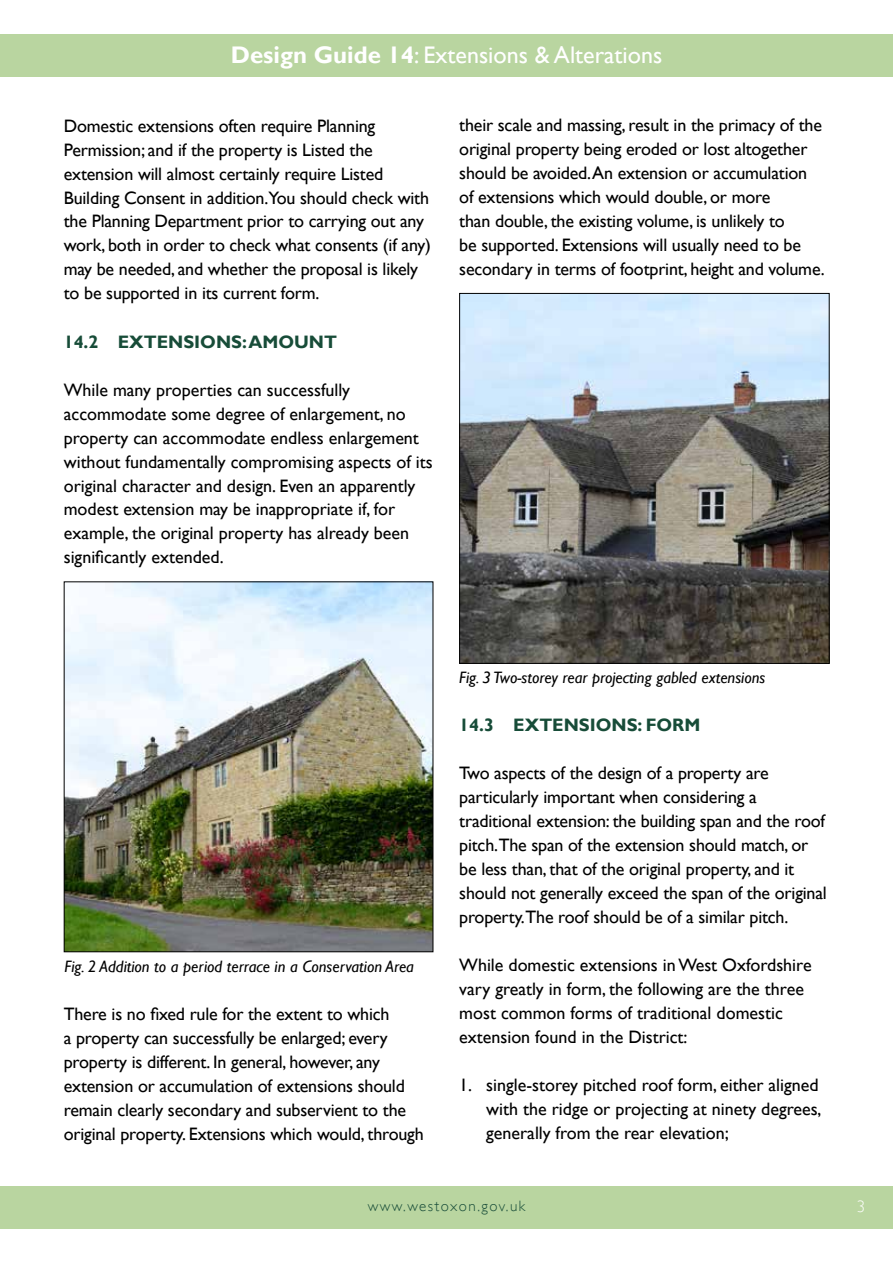
<style>
.page{position:relative;width:893px;height:1263px;background:#fff}
.page>*{position:absolute;margin:0;border:0;box-sizing:border-box;transform-origin:0 0}
.t1{font:24px "Gill Sans";color:#fff}
.t2{font:18px/24px "Gill Sans";letter-spacing:-.01em;color:#000}
.t3{font:700 18px "Gill Sans";color:#174c38}
.t4{font:italic 16.5px "Gill Sans";color:#000}
.t5{font:300 16.5px "Gill Sans";color:#fff}
.t6{font:300 15px "Gill Sans";letter-spacing:.1em;color:#174c38}
.s1{font-weight:700}
</style>
<div class="page">
<div style="left:0;top:1186px;width:893px;height:43px;background:#b9d5a0"></div>
<div style="left:0;top:34px;width:893px;height:43px;background:#b9d5a0"></div>
<img style="left:461px;top:295px;width:367px;height:367px">
<div style="left:459px;top:293px;width:371px;height:371px;border:1px solid #000"></div>
<img style="left:66px;top:583px;width:365px;height:367px">
<div style="left:64px;top:581px;width:369px;height:371px;border:1px solid #000"></div>
<h1 class="t1" style="left:231px;top:41px;width:433px"><span class="s1">Design Guide 14</span>: Extensions &amp; Alterations</h1>
<p class="t2" style="left:64px;top:114px;width:369px">Domestic extensions often require Planning Permission; and if the property is Listed the extension will almost certainly require Listed Building Consent in addition.You should check with the Planning Department prior to carrying out any work, both in order to check what consents (if any) may be needed, and whether the proposal is likely to be supported in its current form.</p>
<p class="t3" style="left:64px;top:331px;width:275px">14.2 EXTENSIONS: AMOUNT</p>
<p class="t2" style="left:64px;top:378px;width:370px">While many properties can successfully accommodate some degree of enlargement, no property can accommodate endless enlargement without fundamentally compromising aspects of its original character and design. Even an apparently modest extension may be inappropriate if, for example, the original property has already been significantly extended.</p>
<p class="t2" style="left:459px;top:114px;width:367px">their scale and massing, result in the primacy of the original property being eroded or lost altogether should be avoided.An extension or accumulation of extensions which would double, or more<br>than double, the existing volume, is unlikely to<br>be supported. Extensions will usually need to be secondary in terms of footprint, height and volume.</p>
<p class="t4" style="left:65px;top:956px;width:351px">Fig. 2 Addition to a period terrace in a Conservation Area</p>
<p class="t2" style="left:64px;top:1002px;width:361px">There is no fixed rule for the extent to which<br>a property can successfully be enlarged; every property is different. In general, however, any extension or accumulation of extensions should remain clearly secondary and subservient to the original property. Extensions which would, through</p>
<p class="t4" style="left:459px;top:668px;width:308px">Fig. 3 Two-storey rear projecting gabled extensions</p>
<p class="t3" style="left:459px;top:714px;width:243px">14.3 EXTENSIONS: FORM</p>
<p class="t2" style="left:459px;top:762px;width:369px">Two aspects of the design of a property are particularly important when considering a traditional extension: the building span and the roof pitch.The span of the extension should match, or be less than, that of the original property, and it should not generally exceed the span of the original property.The roof should be of a similar pitch.</p>
<p class="t2" style="left:459px;top:954px;width:354px">While domestic extensions in West Oxfordshire vary greatly in form, the following are the three most common forms of traditional domestic extension found in the District:</p>
<p class="t2" style="left:486px;top:1074px;width:337px;text-indent:-27px">1. single-storey pitched roof form, either aligned with the ridge or projecting at ninety degrees, generally from the rear elevation;</p>
<p class="t6" style="left:368px;top:1197px;width:159px">www.westoxon.gov.uk</p>
<p class="t5" style="left:857px;top:1197px;width:10px">3</p>
</div>
